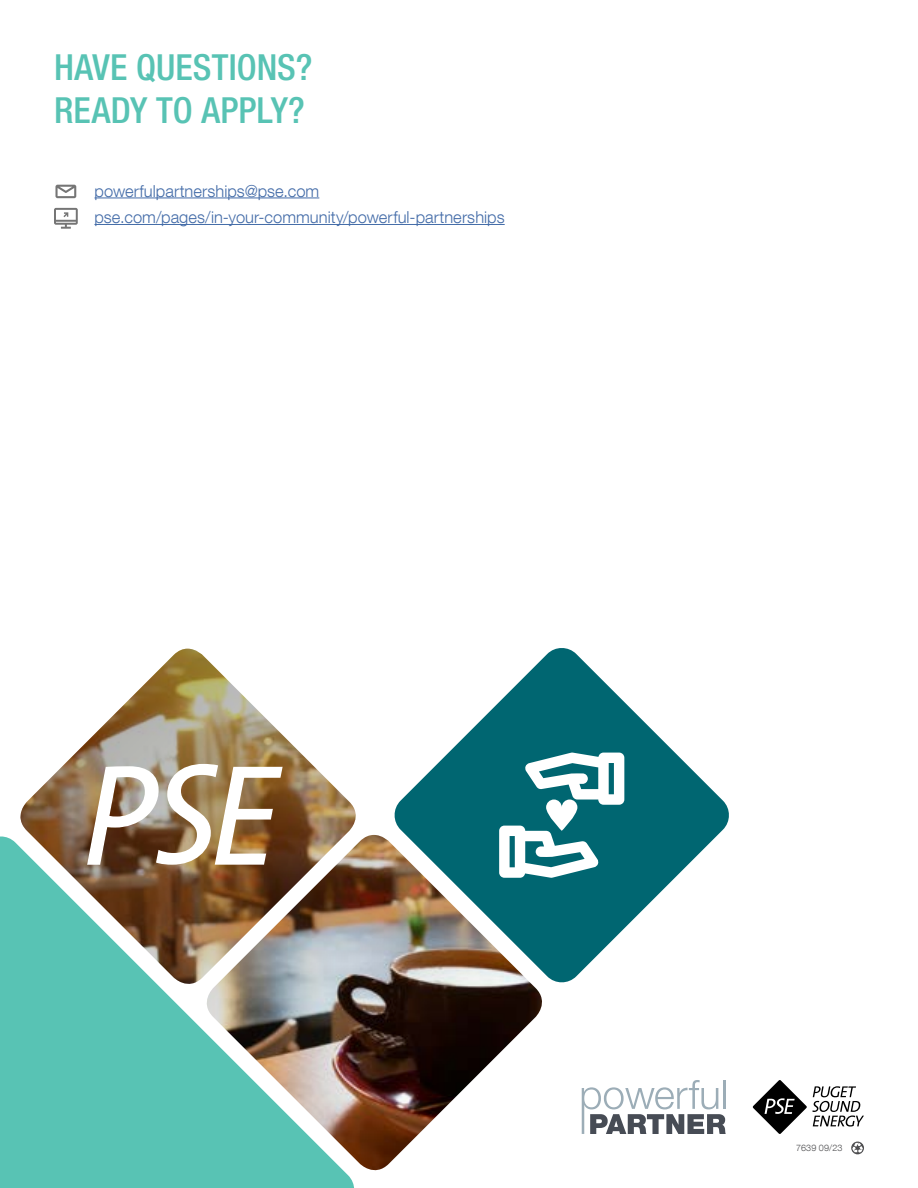
<style>
.page{position:relative;width:918px;height:1188px;background:#fff}
.page>*{position:absolute;margin:0;border:0;box-sizing:border-box;transform-origin:0 0}
.t1{font:500 condensed 36px/43.2px "Helvetica Neue LT Com";color:#58c3b4}
.t2{font:300 16.5px/26.5px "Helvetica Neue LT Com";letter-spacing:.005em;color:#456da9}
.t3{font:300 9px "Helvetica Neue LT Com";letter-spacing:.02em;color:#4d4d4f}
</style>
<div class="page">
<svg style="left:851px;top:1142px;width:13px;height:12px"></svg>
<svg style="left:542px;top:648px;width:187px;height:335px;fill:#006671"></svg>
<div style="left:0;top:836px;width:354px;height:352px;background:#58c3b4"></div>
<svg style="left:582px;top:1080px;width:144px;height:54px"></svg>
<svg style="left:753px;top:1080px;width:111px;height:54px"></svg>
<svg style="left:542px;top:753px;width:82px;height:125px"></svg>
<img style="left:20px;top:649px;width:522px;height:521px">
<hr style="left:94px;top:198px;width:225px;height:1px;background:#456da9">
<hr style="left:94px;top:224px;width:411px;height:1px;background:#456da9">
<svg style="left:55px;top:185px;width:21px;height:13px"></svg>
<svg style="left:54px;top:208px;width:24px;height:21px"></svg>
<h1 class="t1" style="left:54px;top:45px;width:260px">HAVE QUESTIONS?<br>READY TO APPLY?</h1>
<p class="t2" style="left:94px;top:177px;width:412px">powerfulpartnerships@pse.com pse.com/pages/in-your-community/powerful-partnerships</p>
<p class="t3" style="left:796px;top:1142px;width:48px">7639 09/23</p>
</div>
